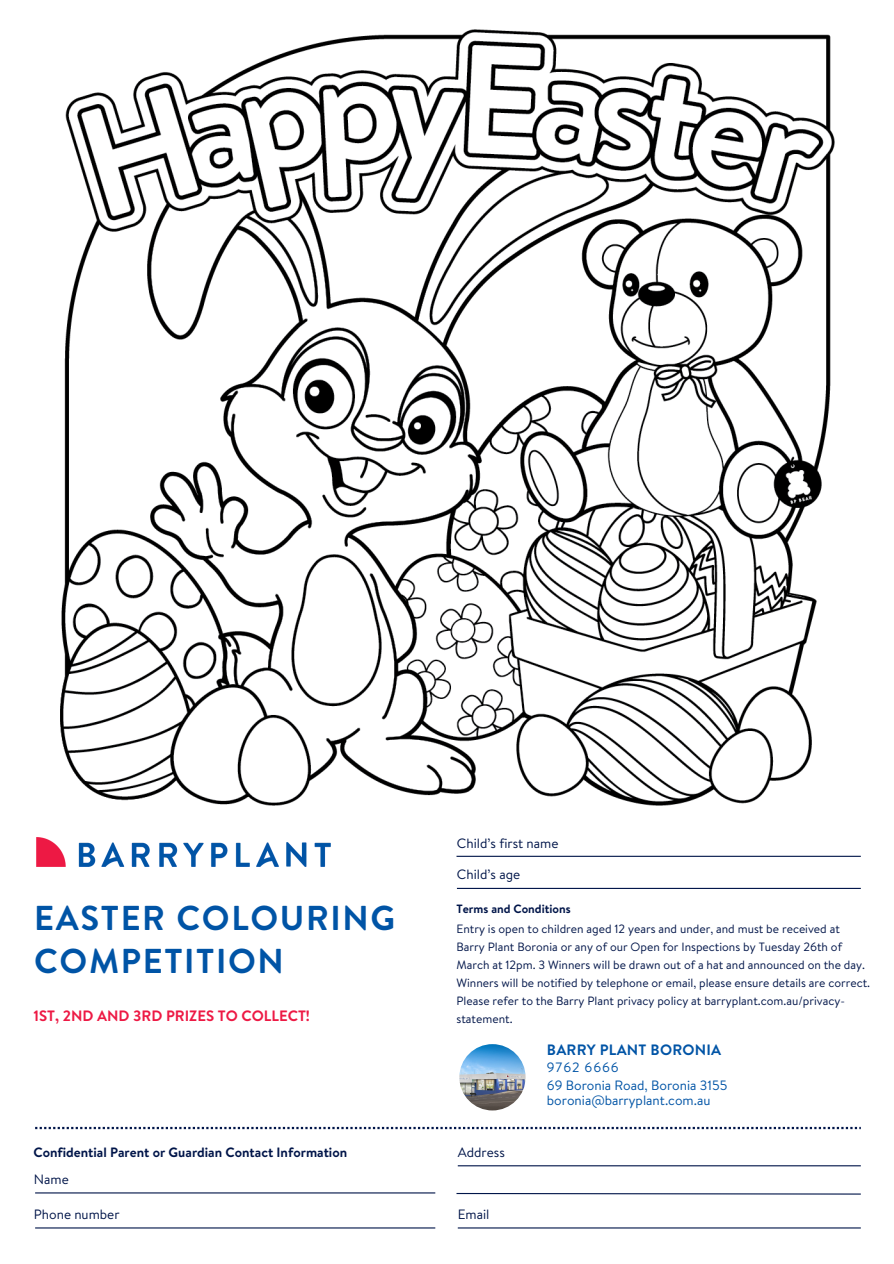
<style>
.page{position:relative;width:894px;height:1264px;background:#fff}
.page>*{position:absolute;margin:0;border:0;box-sizing:border-box;transform-origin:0 0}
.t1{font:700 34.5px/42.8px "Brandon Text";letter-spacing:.045em;color:#0054a6}
.t2{font:700 15px "Brandon Text";color:#ed1944}
.t3{font:700 15px "Brandon Text";letter-spacing:.015em;color:#0054a6}
.t4{font:13.5px "Brandon Text";color:#001549}
.t5{font:13.5px "Brandon Text";color:#0054a6}
.t6{font:700 13.5px "Brandon Text";color:#001549}
.t7{font:13.5px "Brandon Text";letter-spacing:.07em;color:#0054a6}
.t8{font:12px/18px "Brandon Text";color:#001549}
.t9{font:700 12px "Brandon Text";color:#001549}
</style>
<div class="page">
<img style="left:60px;top:30px;width:774px;height:775px">
<img style="left:36px;top:837px;width:295px;height:30px">
<img style="left:459px;top:1044px;width:66px;height:66px;border-radius:50%">
<hr style="left:456px;top:855px;width:404px;height:1px;background:#001549">
<hr style="left:457px;top:887px;width:403px;height:2px;background:#001549">
<svg style="left:35px;top:1126px;width:825px;height:3px"></svg>
<hr style="left:35px;top:1192px;width:400px;height:1px;background:#001549">
<hr style="left:35px;top:1227px;width:400px;height:1px;background:#001549">
<hr style="left:457px;top:1165px;width:403px;height:1px;background:#001549">
<svg style="left:456px;top:1192px;width:405px;height:3px"></svg>
<hr style="left:457px;top:1227px;width:403px;height:1px;background:#001549">
<h2 class="t1" style="left:34px;top:895px;width:362px">EASTER COLOURING<br>COMPETITION</h2>
<h5 class="t2" style="left:33px;top:1004px;width:278px">1ST, 2ND AND 3RD PRIZES TO COLLECT!</h5>
<h2 class="t6" style="left:33px;top:1142px;width:315px">Confidential Parent or Guardian Contact Information</h2>
<h3 class="t4" style="left:34px;top:1169px;width:36px">Name</h3>
<h5 class="t4" style="left:34px;top:1204px;width:87px">Phone number</h5>
<h5 class="t4" style="left:457px;top:833px;width:103px">Child’s first name</h5>
<h6 class="t4" style="left:457px;top:865px;width:65px">Child’s age</h6>
<p class="t9" style="left:456px;top:899px;width:116px">Terms and Conditions</p>
<p class="t8" style="left:456px;top:919px;width:385px">Entry is open to children aged 12 years and under, and must be received at</p>
<p class="t8" style="left:456px;top:937px;width:410px">Barry Plant Boronia or any of our Open for Inspections by Tuesday 26th of<br>March at 12pm. 3 Winners will be drawn out of a hat and announced on the day.</p>
<p class="t8" style="left:456px;top:973px;width:415px">Winners will be notified by telephone or email, please ensure details are correct.</p>
<p class="t8" style="left:456px;top:991px;width:390px">Please refer to the Barry Plant privacy policy at barryplant.com.au/privacy&shy;statement.</p>
<h5 class="t4" style="left:457px;top:1142px;width:49px">Address</h5>
<h4 class="t4" style="left:457px;top:1204px;width:33px">Email</h4>
<h5 class="t3" style="left:546px;top:1038px;width:176px">BARRY PLANT BORONIA</h5>
<h5 class="t5" style="left:546px;top:1075px;width:182px">69 Boronia Road, Boronia 3155</h5>
<h5 class="t7" style="left:546px;top:1058px;width:73px">9762 6666</h5>
<h5 class="t5" style="left:546px;top:1090px;width:165px">boronia@barryplant.com.au</h5>
</div>
